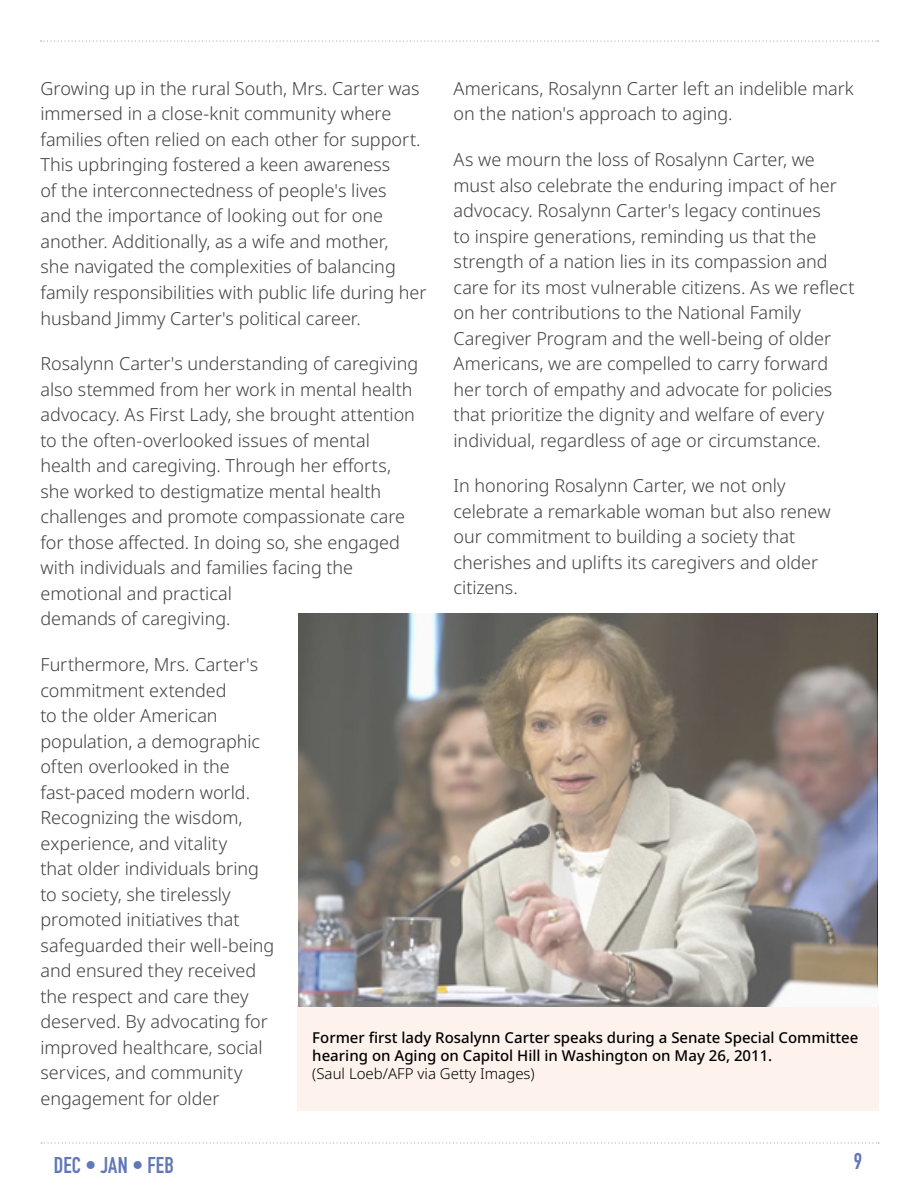
<style>
.page{position:relative;width:918px;height:1188px;background:#fff}
.page>*{position:absolute;margin:0;border:0;box-sizing:border-box;transform-origin:0 0}
.t1{font:22.5px "DIN Engschrift Std";letter-spacing:.01em;color:#6178b7}
.t2{font:300 18px/25.5px "Noto Sans";color:#414042}
.t3{font:500 15px/18px "Noto Sans";color:#000}
.t4{font:300 15px "Noto Sans";color:#000}
</style>
<div class="page">
<div style="left:297px;top:1005px;width:581px;height:106px;background:#fdf3ec"></div>
<svg style="left:298px;top:613px;width:579px;height:394px;background:#98918a"></svg>
<svg style="left:41px;top:1142px;width:838px;height:2px"></svg>
<svg style="left:40px;top:40px;width:839px;height:2px"></svg>
<p class="t2" style="left:454px;top:76px;width:402px">Americans, Rosalynn Carter left an indelible mark on the nation's approach to aging.</p>
<p class="t2" style="left:454px;top:147px;width:402px">As we mourn the loss of Rosalynn Carter, we must also celebrate the enduring impact of her advocacy. Rosalynn Carter's legacy continues<br>to inspire generations, reminding us that the strength of a nation lies in its compassion and care for its most vulnerable citizens. As we reflect on her contributions to the National Family Caregiver Program and the well-being of older Americans, we are compelled to carry forward her torch of empathy and advocate for policies that prioritize the dignity and welfare of every individual, regardless of age or circumstance.</p>
<p class="t2" style="left:454px;top:474px;width:378px">In honoring Rosalynn Carter, we not only celebrate a remarkable woman but also renew our commitment to building a society that cherishes and uplifts its caregivers and older citizens.</p>
<p class="t2" style="left:40px;top:76px;width:387px">Growing up in the rural South, Mrs. Carter was immersed in a close-knit community where families often relied on each other for support.<br>This upbringing fostered a keen awareness<br>of the interconnectedness of people's lives<br>and the importance of looking out for one another. Additionally, as a wife and mother,<br>she navigated the complexities of balancing family responsibilities with public life during her husband Jimmy Carter's political career.</p>
<p class="t2" style="left:40px;top:351px;width:379px">Rosalynn Carter's understanding of caregiving also stemmed from her work in mental health advocacy. As First Lady, she brought attention to the often-overlooked issues of mental health and caregiving. Through her efforts, she worked to destigmatize mental health challenges and promote compassionate care for those affected. In doing so, she engaged with individuals and families facing the emotional and practical<br>demands of caregiving.</p>
<p class="t2" style="left:40px;top:652px;width:235px">Furthermore, Mrs. Carter's commitment extended<br>to the older American population, a demographic often overlooked in the fast-paced modern world.<br>Recognizing the wisdom, experience, and vitality<br>that older individuals bring to society, she tirelessly promoted initiatives that safeguarded their well-being and ensured they received the respect and care they deserved. By advocating for improved healthcare, social services, and community engagement for older</p>
<p class="t3" style="left:312px;top:1029px;width:548px">Former first lady Rosalynn Carter speaks during a Senate Special Committee hearing on Aging on Capitol Hill in Washington on May 26, 2011.</p>
<p class="t4" style="left:312px;top:1063px;width:224px">(Saul Loeb/AFP via Getty Images)</p>
<p class="t1" style="left:54px;top:1151px;width:122px">DEC • JAN • FEB</p>
<p class="t1" style="left:854px;top:1148px;width:10px">9</p>
</div>
